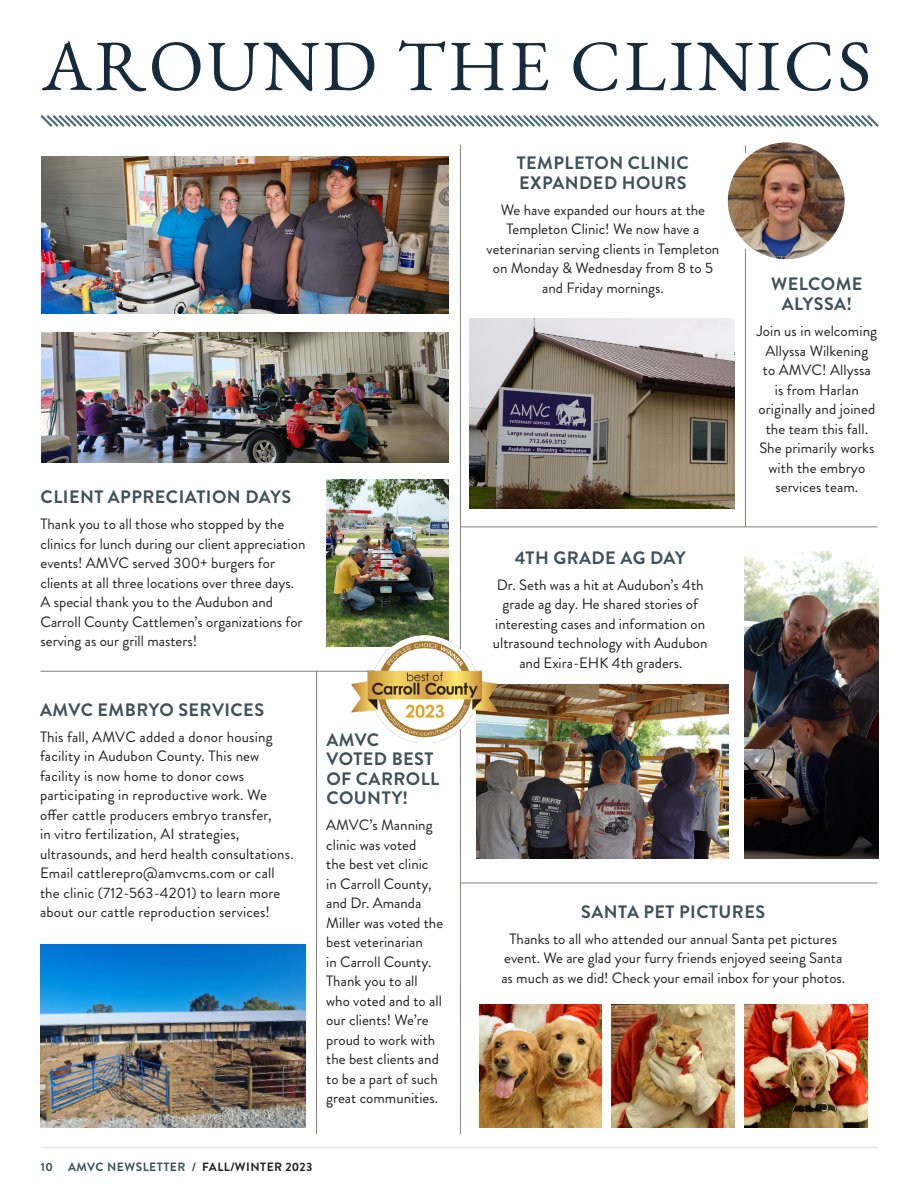
<style>
.page{position:relative;width:918px;height:1188px;background:#fff}
.page>*{position:absolute;margin:0;border:0;box-sizing:border-box;transform-origin:0 0}
.t1{font:72px "EB Garamond";letter-spacing:.04em;color:#162b3c}
.t2{font:700 18px/19.5px "Brandon Grotesque";letter-spacing:.025em;color:#3e5258}
.t3{font:15px/19.5px "Brandon Grotesque";color:#231f20;text-align:center}
.t4{font:700 12px "Brandon Grotesque";letter-spacing:.04em;color:#3e5258}
.s1{color:#231f20}
</style>
<div class="page">
<img style="left:745px;top:552px;width:133px;height:306px">
<img style="left:326px;top:479px;width:123px;height:168px">
<svg style="left:40px;top:115px;width:839px;height:12px"></svg>
<img style="left:40px;top:944px;width:266px;height:184px">
<img style="left:41px;top:157px;width:407px;height:156px">
<img style="left:42px;top:333px;width:407px;height:130px">
<img style="left:477px;top:685px;width:252px;height:173px">
<hr style="left:41px;top:1147px;width:837px;height:1px;background:#e6e7e9">
<img style="left:469px;top:319px;width:266px;height:190px">
<hr style="left:460px;top:145px;width:1px;height:989px;background:#87807c">
<hr style="left:316px;top:671px;width:1px;height:463px;background:#87807c">
<hr style="left:745px;top:145px;width:1px;height:382px;background:#87807c">
<hr style="left:40px;top:671px;width:417px;height:1px;background:#87807c">
<hr style="left:461px;top:526px;width:416px;height:1px;background:#87807c">
<hr style="left:461px;top:883px;width:416px;height:1px;background:#87807c">
<img style="left:726px;top:140px;width:121px;height:122px;border-radius:61px">
<div style="left:723px;top:138px;width:126px;height:126px;border:4px solid #fff;border-radius:50%"></div>
<img style="left:348px;top:636px;width:155px;height:106px">
<img style="left:479px;top:1005px;width:123px;height:122px">
<img style="left:612px;top:1005px;width:123px;height:122px">
<img style="left:745px;top:1005px;width:123px;height:122px">
<p class="t1" style="left:42px;top:19px;width:831px">AROUND THE CLINICS</p>
<p class="t2" style="left:41px;top:487px;width:252px">CLIENT APPRECIATION DAYS</p>
<p class="t3" style="left:40px;top:514px;width:266px;text-align:left">Thank you to all those who stopped by the clinics for lunch during our client appreciation events! AMVC served 300+ burgers for clients at all three locations over three days.<br>A special thank you to the Audubon and Carroll County Cattlemen’s organizations for serving as our grill masters!</p>
<p class="t2" style="left:40px;top:700px;width:225px">AMVC EMBRYO SERVICES</p>
<p class="t3" style="left:40px;top:727px;width:255px;text-align:left">This fall, AMVC added a donor housing facility in Audubon County. This new facility is now home to donor cows participating in reproductive work. We offer cattle producers embryo transfer,<br>in vitro fertilization, AI strategies, ultrasounds, and herd health consultations.<br>Email cattlerepro@amvcms.com or call the clinic (712-563-4201) to learn more about our cattle reproduction services!</p>
<p class="t2" style="left:326px;top:730px;width:115px">AMVC<br>VOTED BEST<br>OF CARROLL<br>COUNTY!</p>
<p class="t3" style="left:326px;top:816px;width:118px;text-align:left">AMVC’s Manning clinic was voted<br>the best vet clinic<br>in Carroll County, and Dr. Amanda<br>Miller was voted the best veterinarian<br>in Carroll County.<br>Thank you to all who voted and to all our clients! We’re proud to work with the best clients and to be a part of such great communities.</p>
<p class="t4" style="left:41px;top:1158px;width:13px">10</p>
<p class="t4" style="left:68px;top:1158px;width:246px">AMVC NEWSLETTER / <span class="s1">FALL/WINTER 2023</span></p>
<p class="t2" style="left:517px;top:153px;width:174px">TEMPLETON CLINIC<br>EXPANDED HOURS</p>
<p class="t3" style="left:487px;top:200px;width:234px">We have expanded our hours at the<br>Templeton Clinic! We now have a veterinarian serving clients in Templeton on Monday &amp; Wednesday from 8 to 5 and Friday mornings.</p>
<p class="t2" style="left:515px;top:548px;width:172px">4TH GRADE AG DAY</p>
<p class="t3" style="left:493px;top:575px;width:216px">Dr. Seth was a hit at Audubon’s 4th grade ag day. He shared stories of interesting cases and information on ultrasound technology with Audubon and Exira-EHK 4th graders.</p>
<p class="t2" style="left:771px;top:275px;width:93px;text-align:center">WELCOME<br>ALYSSA!</p>
<p class="t3" style="left:757px;top:321px;width:122px">Join us in welcoming<br>Allyssa Wilkening<br>to AMVC! Allyssa is from Harlan originally and joined the team this fall.<br>She primarily works with the embryo services team.</p>
<p class="t2" style="left:581px;top:902px;width:185px">SANTA PET PICTURES</p>
<p class="t3" style="left:501px;top:929px;width:345px">Thanks to all who attended our annual Santa pet pictures event. We are glad your furry friends enjoyed seeing Santa as much as we did! Check your email inbox for your photos.</p>
</div>
